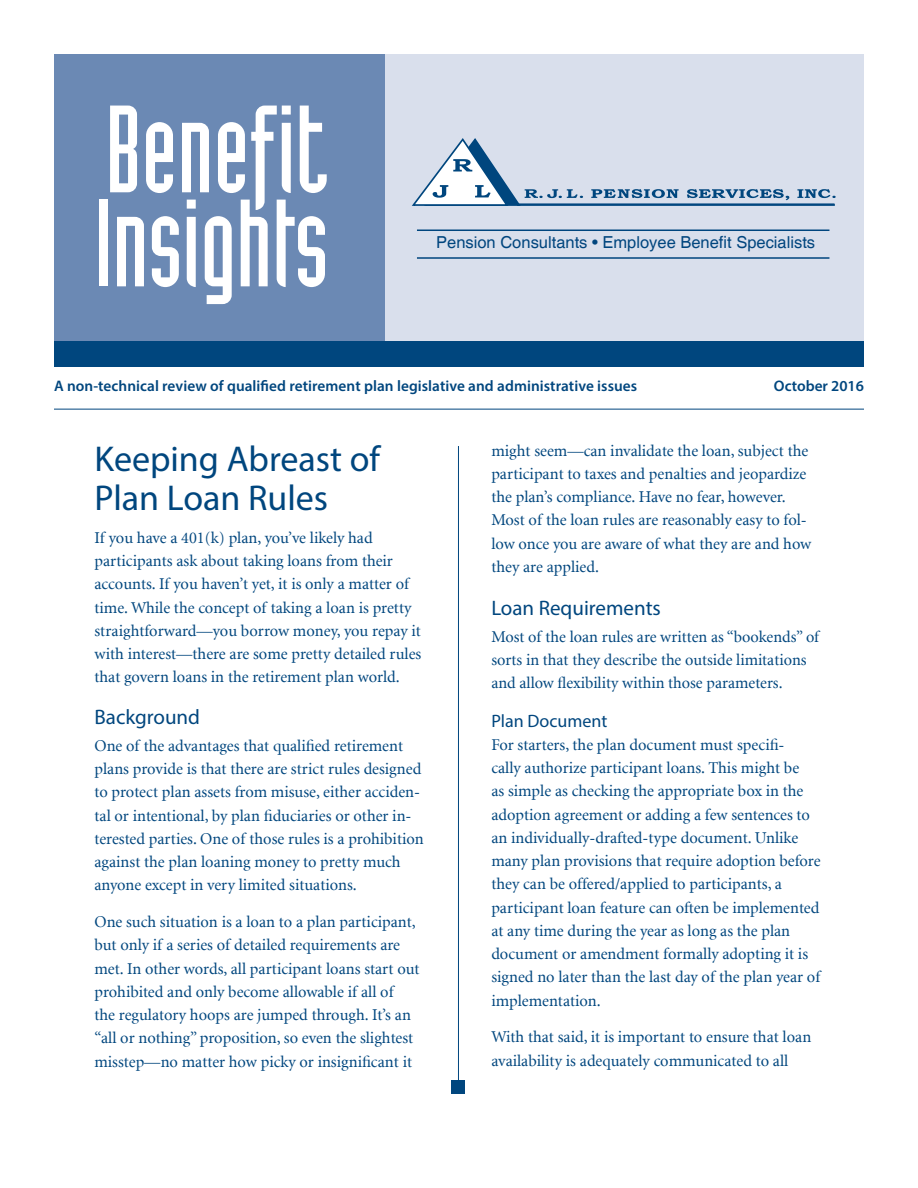
<style>
.page{position:relative;width:918px;height:1188px;background:#fff}
.page>*{position:absolute;margin:0;border:0;box-sizing:border-box;transform-origin:0 0}
.t1{font:121.5px/94.1px "Industria Solid";color:#fff}
.headline{font:36px/39px "Myriad Pro";color:#00467e}
.subhead{font:21px "Myriad Pro";color:#00467e}
.subhead_2{font:18px "Myriad Pro";color:#00467e}
.t2{font:16.5px "Helvetica";color:#00457e}
.body{font:16.35px/23.2px "Minion";color:#00467e}
.t3{font:600 15.3px "Myriad Pro";letter-spacing:.005em;color:#00467e}
.s1{font-family:"Industria Solid A"}
</style>
<div class="page">
<hr style="left:458px;top:446px;width:1px;height:648px;background:#00467e">
<div style="left:452px;top:1080px;width:13px;height:14px;background:#00467e"></div>
<hr style="left:54px;top:409px;width:810px;height:1px;background:#00467e">
<div style="left:387px;top:56px;width:475px;height:291px;background:#d9dfec"></div>
<div style="left:56px;top:56px;width:327px;height:291px;background:#6b89b4"></div>
<div style="left:54px;top:341px;width:810px;height:25px;background:#00467e"></div>
<hr style="left:510px;top:203px;width:325px;height:2px;background:#00457e">
<hr style="left:417px;top:230px;width:412px;height:1px;background:#00457e">
<hr style="left:417px;top:257px;width:412px;height:2px;background:#00457e">
<svg style="left:591px;top:189px;width:88px;height:9px"></svg>
<svg style="left:687px;top:189px;width:102px;height:11px"></svg>
<svg style="left:797px;top:189px;width:39px;height:9px"></svg>
<svg style="left:412px;top:138px;width:171px;height:68px"></svg>
<hr style="left:517px;top:204px;width:318px;height:2px;background:#00467e">
<p class="t1" style="left:95px;top:102px;width:236px"><span class="s1">Benefit<br></span>Insights</p>
<p class="t2" style="left:436px;top:233px;width:381px">Pension Consultants • Employee Benefit Specialists</p>
<p class="t3" style="left:54px;top:376px;width:585px">A non-technical review of qualified retirement plan legislative and administrative issues</p>
<p class="t3" style="left:774px;top:376px;width:92px">October 2016</p>
<p class="headline" style="left:94px;top:439px;width:287px">Keeping Abreast of<br>Plan Loan Rules</p>
<p class="body" style="left:94px;top:527px;width:328px">If you have a 401(k) plan, you’ve likely had participants ask about taking loans from their accounts. If you haven’t yet, it is only a matter of time. While the concept of taking a loan is pretty straightforward—you borrow money, you repay it with interest—there are some pretty detailed rules that govern loans in the retirement plan world.</p>
<p class="subhead" style="left:94px;top:704px;width:107px">Background</p>
<p class="body" style="left:94px;top:735px;width:331px">One of the advantages that qualified retirement plans provide is that there are strict rules designed to protect plan assets from misuse, either acciden&shy;tal or intentional, by plan fiduciaries or other in&shy;terested parties. One of those rules is a prohibition against the plan loaning money to pretty much anyone except in very limited situations.</p>
<p class="body" style="left:94px;top:911px;width:327px">One such situation is a loan to a plan participant, but only if a series of detailed requirements are met. In other words, all participant loans start out prohibited and only become allowable if all of<br>the regulatory hoops are jumped through. It’s an “all or nothing” proposition, so even the slightest misstep—no matter how picky or insignificant it</p>
<p class="body" style="left:491px;top:439px;width:321px">might seem—can invalidate the loan, subject the participant to taxes and penalties and jeopardize the plan’s compliance. Have no fear, however.<br>Most of the loan rules are reasonably easy to fol&shy;low once you are aware of what they are and how they are applied.</p>
<p class="subhead" style="left:491px;top:595px;width:171px">Loan Requirements</p>
<p class="body" style="left:491px;top:626px;width:329px">Most of the loan rules are written as “bookends” of sorts in that they describe the outside limitations and allow flexibility within those parameters.</p>
<p class="subhead_2" style="left:491px;top:709px;width:118px">Plan Document</p>
<p class="body" style="left:491px;top:734px;width:331px">For starters, the plan document must specifi-<br>cally authorize participant loans. This might be<br>as simple as checking the appropriate box in the adoption agreement or adding a few sentences to an individually-drafted-type document. Unlike many plan provisions that require adoption before they can be offered/applied to participants, a participant loan feature can often be implemented at any time during the year as long as the plan document or amendment formally adopting it is signed no later than the last day of the plan year of implementation.</p>
<p class="body" style="left:491px;top:1026px;width:322px">With that said, it is important to ensure that loan availability is adequately communicated to all</p>
</div>
